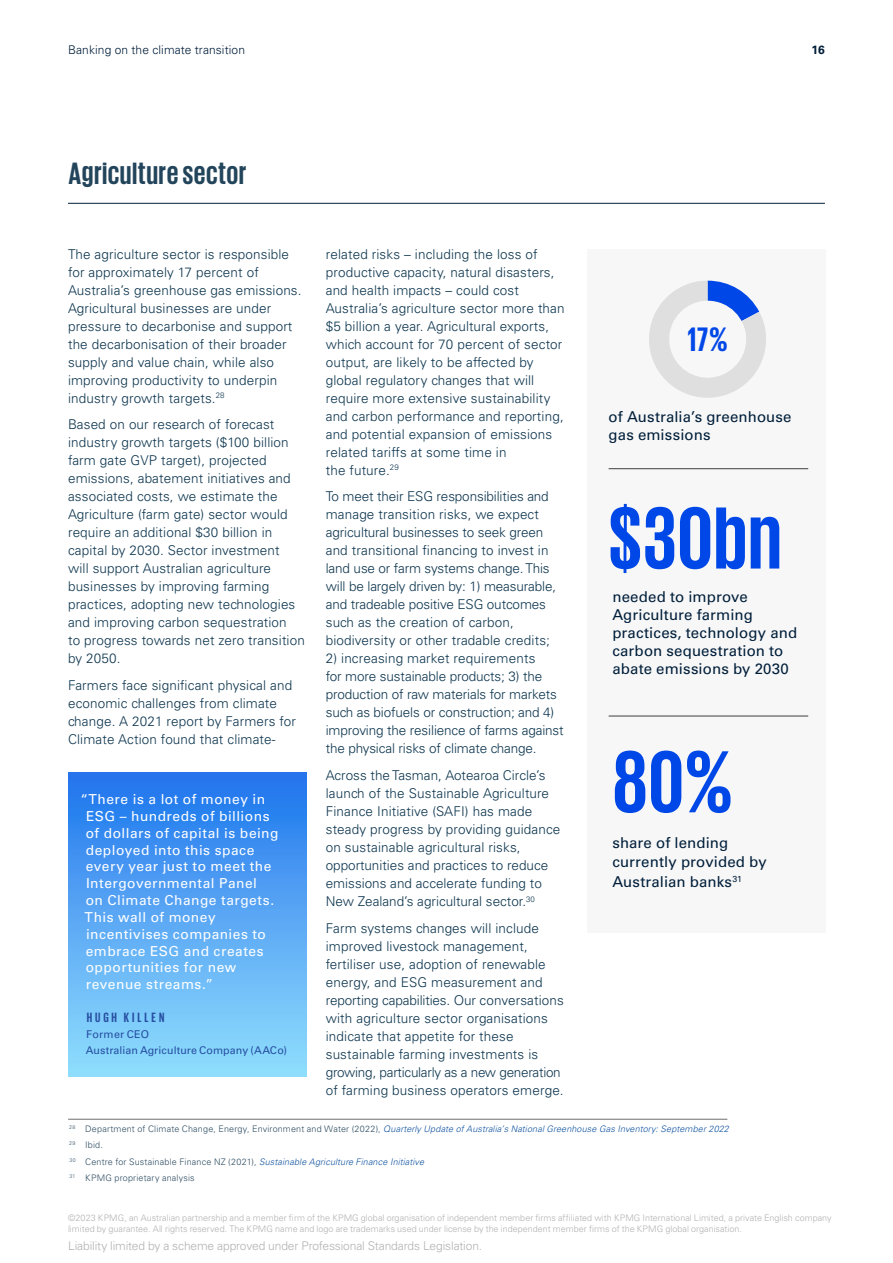
<style>
.page{position:relative;width:893px;height:1263px;background:#fff}
.page>*{position:absolute;margin:0;border:0;box-sizing:border-box;transform-origin:0 0}
.t1{font:700 90px "KPMG";letter-spacing:.01em;color:#0047e7}
.t2{font:700 34.65px "KPMG";color:#0047e7}
.t3{font:700 31.5px "KPMG";letter-spacing:.015em;color:#23455c}
.t4{font:15px/18px "Univers LT Std";letter-spacing:.01em;color:#001e3a}
.t5{font:13.8px/16.8px "Univers LT Std";letter-spacing:.035em;color:#fff}
.t6{font:700 13.8px "KPMG";letter-spacing:.215em;color:#002f91}
.t7{font:300 13.5px/18px "Univers LT Std";letter-spacing:.01em;color:#0e364f}
.t8{font:300 13.5px/18px "Univers LT Std";letter-spacing:-.01em;color:#0e364f}
.t9{font:300 12px "Univers LT Std";letter-spacing:-.01em;color:#b3b2b2}
.t10{font:300 12px "Univers LT Std";letter-spacing:.005em;color:#001e3a}
.t11{font:700 12px "Univers LT Std";color:#001e3a}
.t12{font:10.65px/15.3px "Univers LT Std";letter-spacing:.005em;color:#002f91}
.t13{font:300 9px/10.8px "Univers LT Std";color:#b3b2b2}
.t14{font:300 9px/16.2px "Univers LT Std";letter-spacing:.02em;color:#2f4e64}
.s1{font-style:italic;color:#1154a1}
</style>
<div class="page">
<div style="left:587px;top:249px;width:238px;height:684px;background:#f7f7f7"></div>
<hr style="left:609px;top:468px;width:199px;height:1px;background:#3e3e3e">
<hr style="left:609px;top:716px;width:199px;height:1px;background:#3e3e3e">
<svg style="left:649px;top:281px;width:117px;height:117px"></svg>
<div style="left:669px;top:301px;width:77px;height:77px;background:#f7f7f7;border-radius:50%"></div>
<div style="left:68px;top:772px;width:238px;height:305px;background:linear-gradient(to bottom,#2174ed,#93dffd)"></div>
<hr style="left:68px;top:203px;width:757px;height:1px;background:#001e3a">
<hr style="left:68px;top:1119px;width:659px;height:1px;background:#706f6f">
<p class="t10" style="left:68px;top:42px;width:178px">Banking on the climate transition</p>
<p class="t11" style="left:811px;top:42px;width:15px">16</p>
<h3 class="t3" style="left:68px;top:157px;width:179px">Agriculture sector</h3>
<p class="t7" style="left:68px;top:245px;width:235px">The agriculture sector is responsible for approximately 17 percent of Australia’s greenhouse gas emissions.<br>Agricultural businesses are under pressure to decarbonise and support the decarbonisation of their broader supply and value chain, while also improving productivity to underpin industry growth targets.<sup>28</sup></p>
<p class="t7" style="left:68px;top:416px;width:238px">Based on our research of forecast industry growth targets ($100 billion farm gate GVP target), projected emissions, abatement initiatives and associated costs, we estimate the Agriculture (farm gate) sector would require an additional $30 billion in capital by 2030. Sector investment<br>will support Australian agriculture businesses by improving farming practices, adopting new technologies and improving carbon sequestration<br>to progress towards net zero transition by 2050.</p>
<p class="t7" style="left:68px;top:676px;width:229px">Farmers face significant physical and economic challenges from climate change. A 2021 report by Farmers for Climate Action found that climate-</p>
<p class="t5" style="left:85px;top:791px;width:196px;text-indent:-4px">“There is a lot of money in<br>ESG – hundreds of billions of dollars of capital is being deployed into this space every year just to meet the<br>Intergovernmental Panel<br>on Climate Change targets.<br>This wall of money incentivises companies to embrace ESG and creates opportunities for new revenue streams.”</p>
<p class="t6" style="left:87px;top:1010px;width:79px">HUGH KILLEN</p>
<p class="t12" style="left:86px;top:1027px;width:203px">Former CEO<br>Australian Agriculture Company (AACo)</p>
<p class="t7" style="left:326px;top:245px;width:240px">related risks – including the loss of productive capacity, natural disasters, and health impacts – could cost Australia’s agriculture sector more than $5 billion a year. Agricultural exports, which account for 70 percent of sector output, are likely to be affected by global regulatory changes that will require more extensive sustainability and carbon performance and reporting, and potential expansion of emissions related tariffs at some time in<br>the future.<sup>29</sup></p>
<p class="t8" style="left:326px;top:488px;width:232px">To meet their ESG responsibilities and manage transition risks, we expect agricultural businesses to seek green and transitional financing to invest in land use or farm systems change. This will be largely driven by: 1) measurable, and tradeable positive ESG outcomes such as the creation of carbon, biodiversity or other tradable credits;</p>
<p class="t8" style="left:326px;top:650px;width:239px">2) increasing market requirements<br>for more sustainable products; 3) the production of raw materials for markets such as biofuels or construction; and 4) improving the resilience of farms against the physical risks of climate change.</p>
<p class="t7" style="left:326px;top:766px;width:236px">Across the Tasman, Aotearoa Circle’s launch of the Sustainable Agriculture Finance Initiative (SAFI) has made steady progress by providing guidance on sustainable agricultural risks, opportunities and practices to reduce emissions and accelerate funding to New Zealand’s agricultural sector.<sup>30</sup></p>
<p class="t7" style="left:326px;top:919px;width:240px">Farm systems changes will include improved livestock management, fertiliser use, adoption of renewable energy, and ESG measurement and reporting capabilities. Our conversations with agriculture sector organisations indicate that appetite for these sustainable farming investments is growing, particularly as a new generation of farming business operators emerge.</p>
<h2 class="t2" style="left:687px;top:322px;width:42px">17%</h2>
<p class="t4" style="left:609px;top:408px;width:185px">of Australia’s greenhouse gas emissions</p>
<h1 class="t1" style="left:609px;top:493px;width:175px">$30bn</h1>
<p class="t4" style="left:612px;top:588px;width:186px">needed to improve<br>Agriculture farming practices, technology and carbon sequestration to abate emissions by 2030</p>
<h1 class="t1" style="left:612px;top:737px;width:122px">80%</h1>
<p class="t4" style="left:612px;top:832px;width:156px;line-height:19.5px">share of lending currently provided by<br>Australian banks<sup>31</sup></p>
<p class="t14" style="left:69px;top:1121px;width:661px"><sup>28</sup> Department of Climate Change, Energy, Environment and Water (2022), <span class="s1">Quarterly Update of Australia’s National Greenhouse Gas Inventory: September 2022<br></span><sup>29</sup> Ibid.<br><sup>30</sup> Centre for Sustainable Finance NZ (2021), <span class="s1">Sustainable Agriculture Finance Initiative<br></span><sup>31</sup> KPMG proprietary analysis</p>
<p class="t13" style="left:68px;top:1212px;width:765px">©2023 KPMG, an Australian partnership and a member firm of the KPMG global organisation of independent member firms affiliated with KPMG International Limited, a private English company limited by guarantee. All rights reserved. The KPMG name and logo are trademarks used under license by the independent member firms of the KPMG global organisation.</p>
<p class="t9" style="left:68px;top:1239px;width:416px">Liability limited by a scheme approved under Professional Standards Legislation.</p>
</div>
